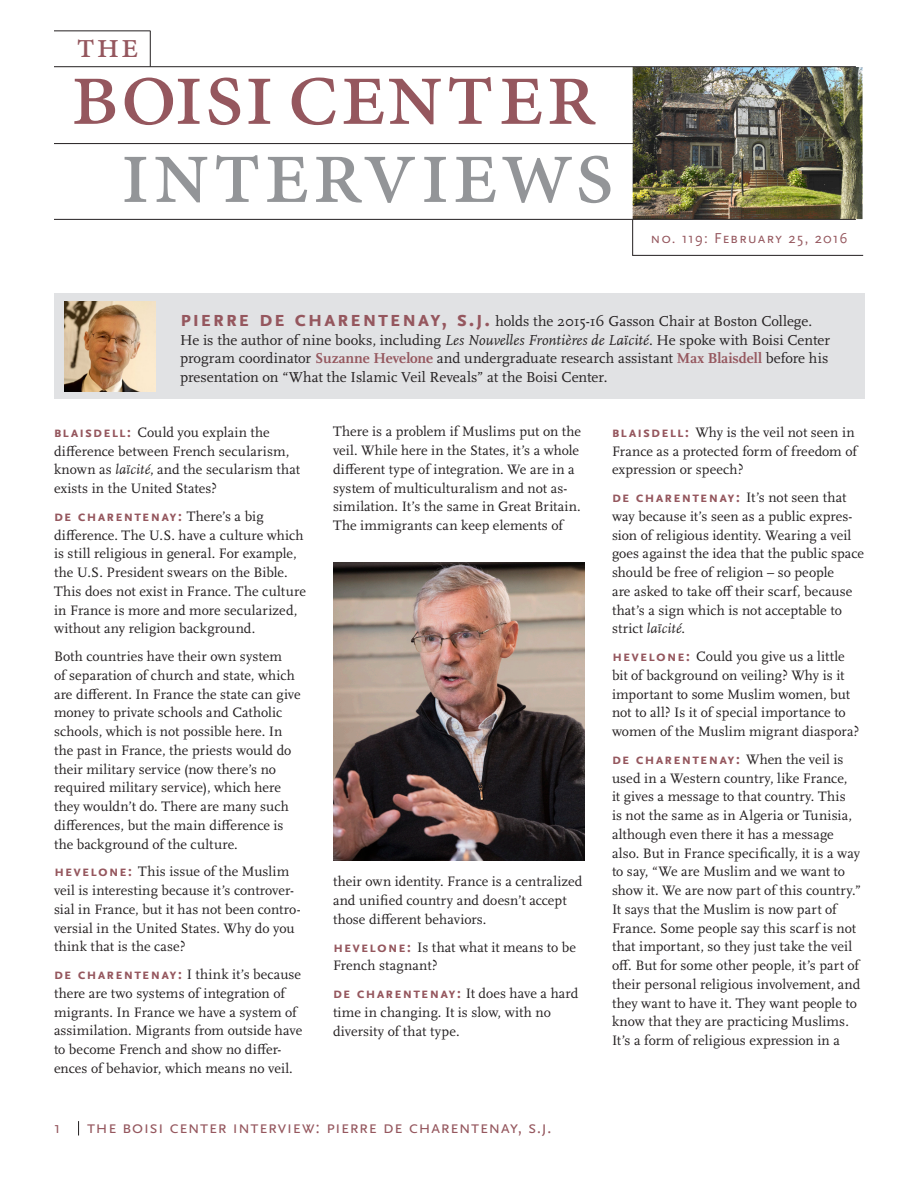
<style>
.page{position:relative;width:918px;height:1188px;background:#fff}
.page>*{position:absolute;margin:0;border:0;box-sizing:border-box;transform-origin:0 0}
.t1{font:97.05px "Minion Pro";letter-spacing:.01em;color:#95575e}
.t2{font:97.05px "Minion Pro";letter-spacing:.02em;color:#939598}
.t3{font:36.45px "Minion Pro";color:#95575e}
.t4{font:18px "Scala Sans OT";letter-spacing:.015em;color:#95575e}
.t5{font:16.5px "Scala Sans OT";color:#95575e}
.t6{font:15px/18.8px "Scala OT";color:#231f20}
.t7{font:700 15px "Scala Sans OT";letter-spacing:.065em;color:#95575e}
.t8{font:15px "Scala Sans OT";letter-spacing:.065em;color:#95575e}
.t9{font:14.25px/18.8px "Scala OT";letter-spacing:.005em;color:#231f20}
.s1{font-family:"Scala Sans OT";font-weight:700;font-size:22.5px;color:#95575e}
.s2{font-style:italic}
.s3{font-weight:700;color:#95575e}
.s4{font-family:"Scala Sans OT";font-weight:700;font-size:15px;color:#95575e}
.s5{font-family:"Scala OT";font-weight:400;font-size:14.25px;color:#231f20}
</style>
<div class="page">
<svg style="left:78px;top:1121px;width:1px;height:15px"></svg>
<div style="left:54px;top:294px;width:810px;height:105px;background:#e1e2e4"></div>
<img style="left:333px;top:562px;width:252px;height:299px">
<img style="left:633px;top:67px;width:230px;height:152px">
<hr style="left:54px;top:31px;width:97px;height:1px;background:#231f20">
<hr style="left:54px;top:66px;width:802px;height:1px;background:#231f20">
<hr style="left:54px;top:143px;width:579px;height:1px;background:#231f20">
<hr style="left:54px;top:219px;width:802px;height:1px;background:#231f20">
<hr style="left:150px;top:31px;width:1px;height:36px;background:#231f20">
<hr style="left:632px;top:220px;width:1px;height:36px;background:#231f20">
<hr style="left:632px;top:255px;width:231px;height:1px;background:#231f20">
<img style="left:65px;top:301px;width:91px;height:90px">
<p class="t3" style="left:76px;top:21px;width:64px">the</p>
<p class="t1" style="left:70px;top:28px;width:528px">boisi center</p>
<p class="t2" style="left:120px;top:106px;width:495px">interviews</p>
<p class="t8" style="left:651px;top:230px;width:199px">no. 119: February 25, 2016</p>
<p class="t6" style="left:180px;top:312px;width:652px"><span class="s1">pierre de charentenay, s.j.</span> holds the 2015-16 Gasson Chair at Boston College.<br>He is the author of nine books, including <span class="s2">Les Nouvelles Frontières de Laïcité</span>. He spoke with Boisi Center program coordinator <span class="s3">Suzanne Hevelone</span> and undergraduate research assistant <span class="s3">Max Blaisdell</span> before his presentation on “What the Islamic Veil Reveals” at the Boisi Center.</p>
<p class="t9" style="left:54px;top:423px;width:248px"><span class="s4">blaisdell:</span> Could you explain the difference between French secularism, known as <span class="s2">laïcité</span>, and the secularism that exists in the United States?</p>
<p class="t7" style="left:54px;top:508px;width:211px">de charentenay: <span class="s5">There’s a big</span></p>
<p class="t9" style="left:54px;top:526px;width:253px">difference. The U.S. have a culture which is still religious in general. For example, the U.S. President swears on the Bible.<br>This does not exist in France. The culture in France is more and more secularized, without any religion background.</p>
<p class="t9" style="left:54px;top:647px;width:248px">Both countries have their own system<br>of separation of church and state, which are different. In France the state can give money to private schools and Catholic schools, which is not possible here. In the past in France, the priests would do their military service (now there’s no required military service), which here they wouldn’t do. There are many such differences, but the main difference is the background of the culture.</p>
<p class="t9" style="left:54px;top:863px;width:248px"><span class="s4">hevelone:</span> This issue of the Muslim veil is interesting because it’s controver&shy;sial in France, but it has not been contro&shy;versial in the United States. Why do you think that is the case?</p>
<p class="t9" style="left:54px;top:965px;width:250px"><span class="s4">de charentenay:</span> I think it’s because there are two systems of integration of migrants. In France we have a system of assimilation. Migrants from outside have to become French and show no differ&shy;ences of behavior, which means no veil.</p>
<p class="t9" style="left:333px;top:423px;width:250px">There is a problem if Muslims put on the veil. While here in the States, it’s a whole different type of integration. We are in a system of multiculturalism and not as&shy;similation. It’s the same in Great Britain.<br>The immigrants can keep elements of</p>
<p class="t9" style="left:333px;top:873px;width:251px">their own identity. France is a centralized and unified country and doesn’t accept those different behaviors.</p>
<p class="t9" style="left:333px;top:938px;width:245px"><span class="s4">hevelone:</span> Is that what it means to be<br>French stagnant?</p>
<p class="t9" style="left:333px;top:984px;width:247px"><span class="s4">de charentenay:</span> It does have a hard time in changing. It is slow, with no diversity of that type.</p>
<p class="t5" style="left:54px;top:1119px;width:8px">1</p>
<p class="t4" style="left:87px;top:1118px;width:466px">the boisi center interview: pierre de charentenay, s.j.</p>
<p class="t9" style="left:612px;top:423px;width:247px"><span class="s4">blaisdell:</span> Why is the veil not seen in<br>France as a protected form of freedom of expression or speech?</p>
<p class="t9" style="left:612px;top:488px;width:253px"><span class="s4">de charentenay:</span> It’s not seen that way because it’s seen as a public expres&shy;sion of religious identity. Wearing a veil goes against the idea that the public space should be free of religion – so people<br>are asked to take off their scarf, because that’s a sign which is not acceptable to strict <span class="s2">laïcité</span>.</p>
<p class="t9" style="left:612px;top:647px;width:249px"><span class="s4">hevelone:</span> Could you give us a little bit of background on veiling? Why is it important to some Muslim women, but not to all? Is it of special importance to women of the Muslim migrant diaspora?</p>
<p class="t7" style="left:612px;top:751px;width:233px">de charentenay: <span class="s5">When the veil is</span></p>
<p class="t9" style="left:612px;top:769px;width:250px">used in a Western country, like France,<br>it gives a message to that country. This<br>is not the same as in Algeria or Tunisia, although even there it has a message also. But in France specifically, it is a way to say, “We are Muslim and we want to show it. We are now part of this country.” It says that the Muslim is now part of France. Some people say this scarf is not that important, so they just take the veil off. But for some other people, it’s part of their personal religious involvement, and they want to have it. They want people to know that they are practicing Muslims.<br>It’s a form of religious expression in a</p>
</div>
